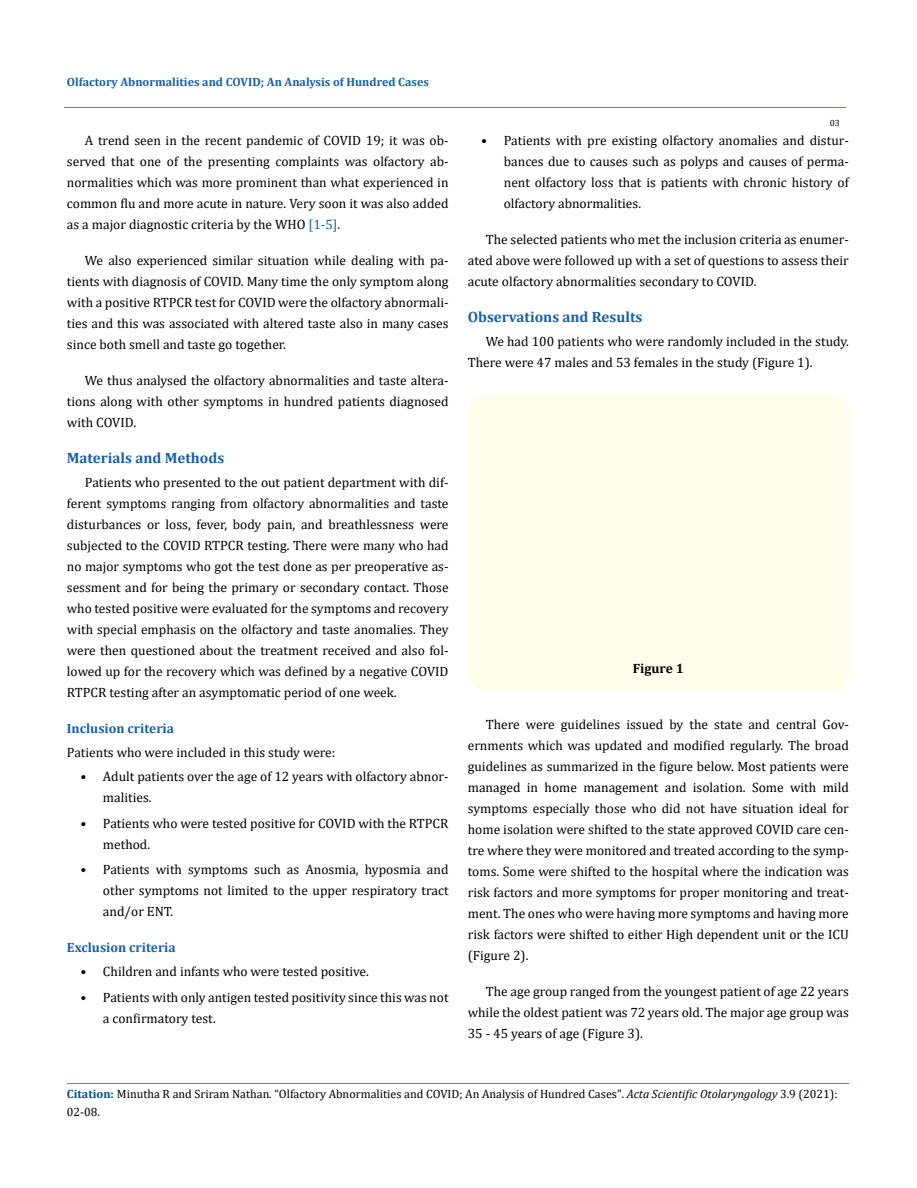
<style>
.page{position:relative;width:917px;height:1188px;background:#fff}
.page>*{position:absolute;margin:0;border:0;box-sizing:border-box;transform-origin:0 0}
.t1{font:700 15px "Cambria";color:#1560a6}
.t2{font:13.5px/21px "Cambria";color:#000;text-align:justify}
.t3{font:700 13.5px "Cambria";color:#1560a6}
.t4{font:700 13.5px "Cambria";color:#000}
.t5{font:12px/18px "Cambria";color:#000}
.t6{font:700 12px "Cambria";color:#1560a6}
.t7{font:9px "Cambria";color:#000}
.s1{color:#1560a6}
.s2{font-weight:700;color:#035089}
.s3{font-style:italic}
</style>
<div class="page">
<div style="left:468px;top:395px;width:380px;height:295px;background:#fffde9;border-radius:18px"></div>
<hr style="left:64px;top:108px;width:781px;height:1px;background:#e05d1a">
<hr style="left:67px;top:1083px;width:781px;height:1px;background:#e05d1a">
<p class="t6" style="left:67px;top:73px;width:363px">Olfactory Abnormalities and COVID; An Analysis of Hundred Cases</p>
<p class="t2" style="left:67px;top:130px;width:383px;text-indent:18px">A trend seen in the recent pandemic of COVID 19; it was ob&shy;served that one of the presenting complaints was olfactory ab&shy;normalities which was more prominent than what experienced in common flu and more acute in nature. Very soon it was also added as a major diagnostic criteria by the WHO <span class="s1">[1-5]</span>.</p>
<p class="t2" style="left:67px;top:250px;width:383px;text-indent:18px">We also experienced similar situation while dealing with pa&shy;tients with diagnosis of COVID. Many time the only symptom along with a positive RTPCR test for COVID were the olfactory abnormali&shy;ties and this was associated with altered taste also in many cases since both smell and taste go together.</p>
<p class="t2" style="left:67px;top:370px;width:383px;text-indent:18px">We thus analysed the olfactory abnormalities and taste altera&shy;tions along with other symptoms in hundred patients diagnosed with COVID.</p>
<p class="t1" style="left:67px;top:448px;width:159px">Materials and Methods</p>
<p class="t2" style="left:67px;top:472px;width:383px;text-indent:18px">Patients who presented to the out patient department with dif&shy;ferent symptoms ranging from olfactory abnormalities and taste disturbances or loss, fever, body pain, and breathlessness were subjected to the COVID RTPCR testing. There were many who had no major symptoms who got the test done as per preoperative as&shy;sessment and for being the primary or secondary contact. Those who tested positive were evaluated for the symptoms and recovery with special emphasis on the olfactory and taste anomalies. They were then questioned about the treatment received and also fol&shy;lowed up for the recovery which was defined by a negative COVID RTPCR testing after an asymptomatic period of one week.</p>
<p class="t3" style="left:67px;top:719px;width:109px">Inclusion criteria</p>
<p class="t2" style="left:67px;top:742px;width:270px">Patients who were included in this study were:</p>
<p class="t2" style="left:103px;top:766px;width:347px;text-indent:-23px">• Adult patients over the age of 12 years with olfactory abnor&shy;malities.</p>
<p class="t2" style="left:103px;top:813px;width:347px;text-indent:-23px">• Patients who were tested positive for COVID with the RTPCR method.</p>
<p class="t2" style="left:103px;top:859px;width:347px;text-indent:-23px">• Patients with symptoms such as Anosmia, hyposmia and other symptoms not limited to the upper respiratory tract and/or ENT.</p>
<p class="t3" style="left:67px;top:938px;width:110px">Exclusion criteria</p>
<p class="t2" style="left:80px;top:961px;width:290px">• Children and infants who were tested positive.</p>
<p class="t2" style="left:103px;top:987px;width:347px;text-indent:-23px">• Patients with only antigen tested positivity since this was not a confirmatory test.</p>
<p class="t7" style="left:829px;top:118px;width:11px">03</p>
<p class="t2" style="left:504px;top:130px;width:346px;text-indent:-23px">• Patients with pre existing olfactory anomalies and distur&shy;bances due to causes such as polyps and causes of perma&shy;nent olfactory loss that is patients with chronic history of olfactory abnormalities.</p>
<p class="t2" style="left:468px;top:229px;width:382px;text-indent:18px">The selected patients who met the inclusion criteria as enumer&shy;ated above were followed up with a set of questions to assess their acute olfactory abnormalities secondary to COVID.</p>
<p class="t1" style="left:468px;top:307px;width:176px">Observations and Results</p>
<p class="t2" style="left:468px;top:331px;width:382px;text-indent:18px">We had 100 patients who were randomly included in the study.<br>There were 47 males and 53 females in the study (Figure 1).</p>
<p class="t4" style="left:633px;top:659px;width:52px">Figure 1</p>
<p class="t2" style="left:468px;top:714px;width:382px;text-indent:18px">There were guidelines issued by the state and central Gov&shy;ernments which was updated and modified regularly. The broad guidelines as summarized in the figure below. Most patients were managed in home management and isolation. Some with mild symptoms especially those who did not have situation ideal for home isolation were shifted to the state approved COVID care cen&shy;tre where they were monitored and treated according to the symp&shy;toms. Some were shifted to the hospital where the indication was risk factors and more symptoms for proper monitoring and treat&shy;ment. The ones who were having more symptoms and having more risk factors were shifted to either High dependent unit or the ICU (Figure 2).</p>
<p class="t2" style="left:468px;top:981px;width:382px;text-indent:18px">The age group ranged from the youngest patient of age 22 years while the oldest patient was 72 years old. The major age group was 35 - 45 years of age (Figure 3).</p>
<p class="t5" style="left:67px;top:1085px;width:772px"><span class="s2">Citation:</span> Minutha R and Sriram Nathan<span class="s3">.</span> “Olfactory Abnormalities and COVID; An Analysis of Hundred Cases". <span class="s3">Acta Scientific Otolaryngology</span> 3.9 (2021):<br>02-08.</p>
</div>
